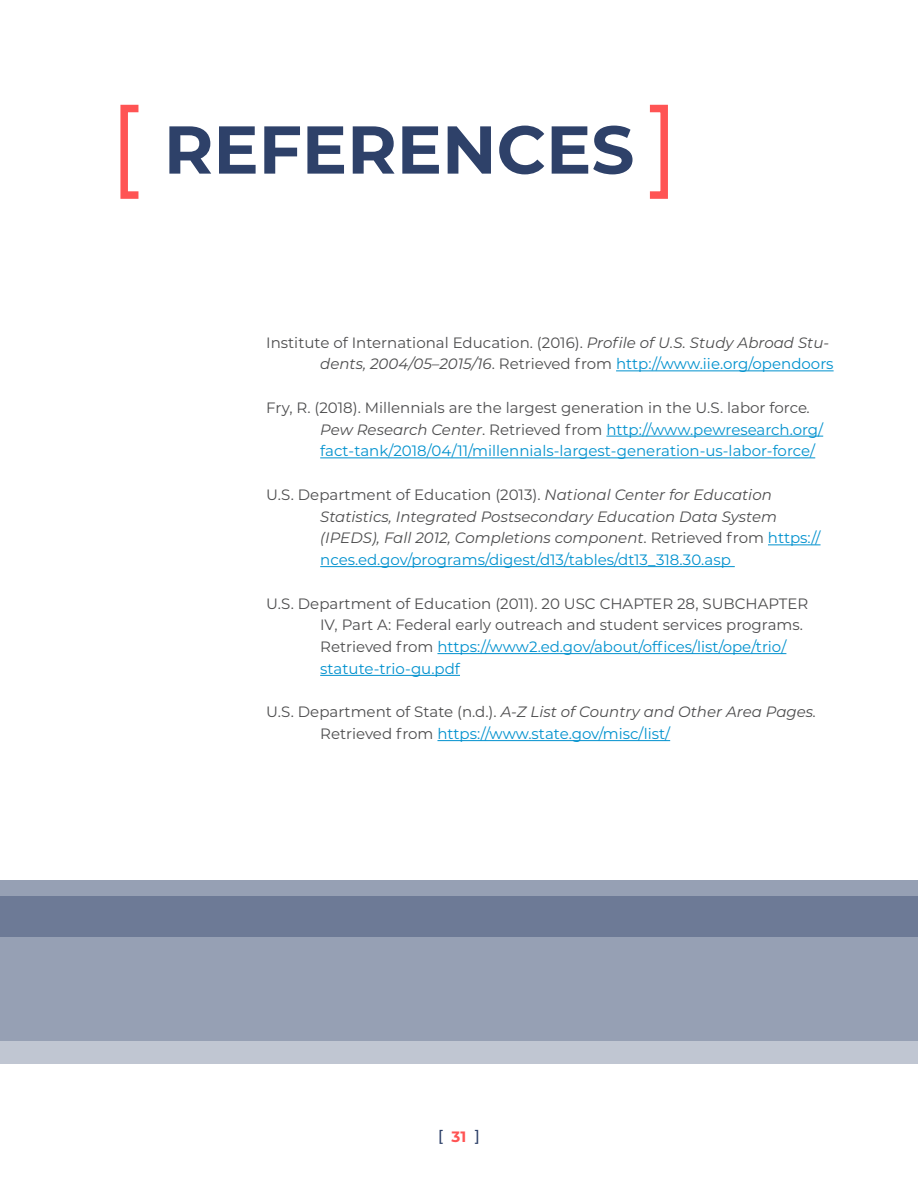
<style>
.page{position:relative;width:918px;height:1188px;background:#fff}
.page>*{position:absolute;margin:0;border:0;box-sizing:border-box;transform-origin:0 0}
.t1{font:700 67.5px "Montserrat";color:#2e4169}
.t2{font:15px/21.8px "Montserrat";color:#4d4d4e}
.t3{font:italic 15px/21.8px "Montserrat";color:#4d4d4e}
.t4{font:15px/21.8px "Montserrat";color:#0091ce}
.t5{font:500 15px "Montserrat";color:#2e4169}
.s1{font-style:italic}
.s2{color:#0091ce}
.s3{color:#4d4d4e}
.s4{font-style:italic;color:#4d4d4e}
.s5{font-style:normal}
.s6{font-style:normal;color:#0091ce}
.s7{font-weight:700;color:#ff5454}
</style>
<div class="page">
<hr style="left:616px;top:370px;width:218px;height:1px;background:#0091ce">
<hr style="left:606px;top:436px;width:217px;height:1px;background:#0091ce">
<hr style="left:320px;top:457px;width:495px;height:1px;background:#0091ce">
<hr style="left:768px;top:544px;width:53px;height:1px;background:#0091ce">
<hr style="left:320px;top:566px;width:415px;height:1px;background:#0091ce">
<hr style="left:437px;top:653px;width:349px;height:1px;background:#0091ce">
<hr style="left:320px;top:675px;width:140px;height:1px;background:#0091ce">
<hr style="left:437px;top:740px;width:233px;height:1px;background:#0091ce">
<div style="left:120px;top:105px;width:22px;height:94px;border:8px solid #ff5454"></div>
<div style="left:646px;top:105px;width:22px;height:94px;border:8px solid #ff5454"></div>
<div style="left:0;top:880px;width:918px;height:104px;background:#96a0b4"></div>
<div style="left:0;top:960px;width:918px;height:104px;background:#c0c6d2"></div>
<div style="left:0;top:896px;width:918px;height:79px;background:#6d7a96"></div>
<div style="left:0;top:937px;width:918px;height:103px;background:#96a0b4"></div>
<h1 class="t1" style="left:164px;top:101px;width:472px">REFERENCES</h1>
<p class="t2" style="left:266px;top:331px;width:569px;text-align:right">Institute of International Education. (2016). <span class="s1">Profile of U.S. Study Abroad Stu&shy;dents, 2004/05–2015/16</span>. Retrieved from <span class="s2">http://www.iie.org/opendoors</span></p>
<p class="t4" style="left:320px;top:396px;width:505px;text-indent:-54px"><span class="s3">Fry, R. (2018). Millennials are the largest generation in the U.S. labor force</span><span class="s4">.<br>Pew Research Center</span><span class="s3">. Retrieved from</span> http://www.pewresearch.org/ fact-tank/2018/04/11/millennials-largest-generation-us-labor-force/</p>
<p class="t3" style="left:320px;top:483px;width:502px;text-indent:-54px"><span class="s5">U.S. Department of Education (2013).</span> National Center for Education Statistics, Integrated Postsecondary Education Data System (IPEDS), Fall 2012, Completions component<span class="s5">. Retrieved from</span> <span class="s6">https:// nces.ed.gov/programs/digest/d13/tables/dt13_318.30.asp</span></p>
<p class="t2" style="left:320px;top:592px;width:490px;text-indent:-54px">U.S. Department of Education (2011). 20 USC CHAPTER 28, SUBCHAPTER IV, Part A: Federal early outreach and student services programs.<br>Retrieved from <span class="s2">https://www2.ed.gov/about/offices/list/ope/trio/ statute-trio-gu.pdf</span></p>
<p class="t2" style="left:320px;top:701px;width:498px;text-indent:-54px">U.S. Department of State (n.d.). <span class="s1">A-Z List of Country and Other Area Pages.<br></span>Retrieved from <span class="s2">https://www.state.gov/misc/list/</span></p>
<p class="t5" style="left:438px;top:1125px;width:43px">[ <span class="s7">31</span> ]</p>
</div>
